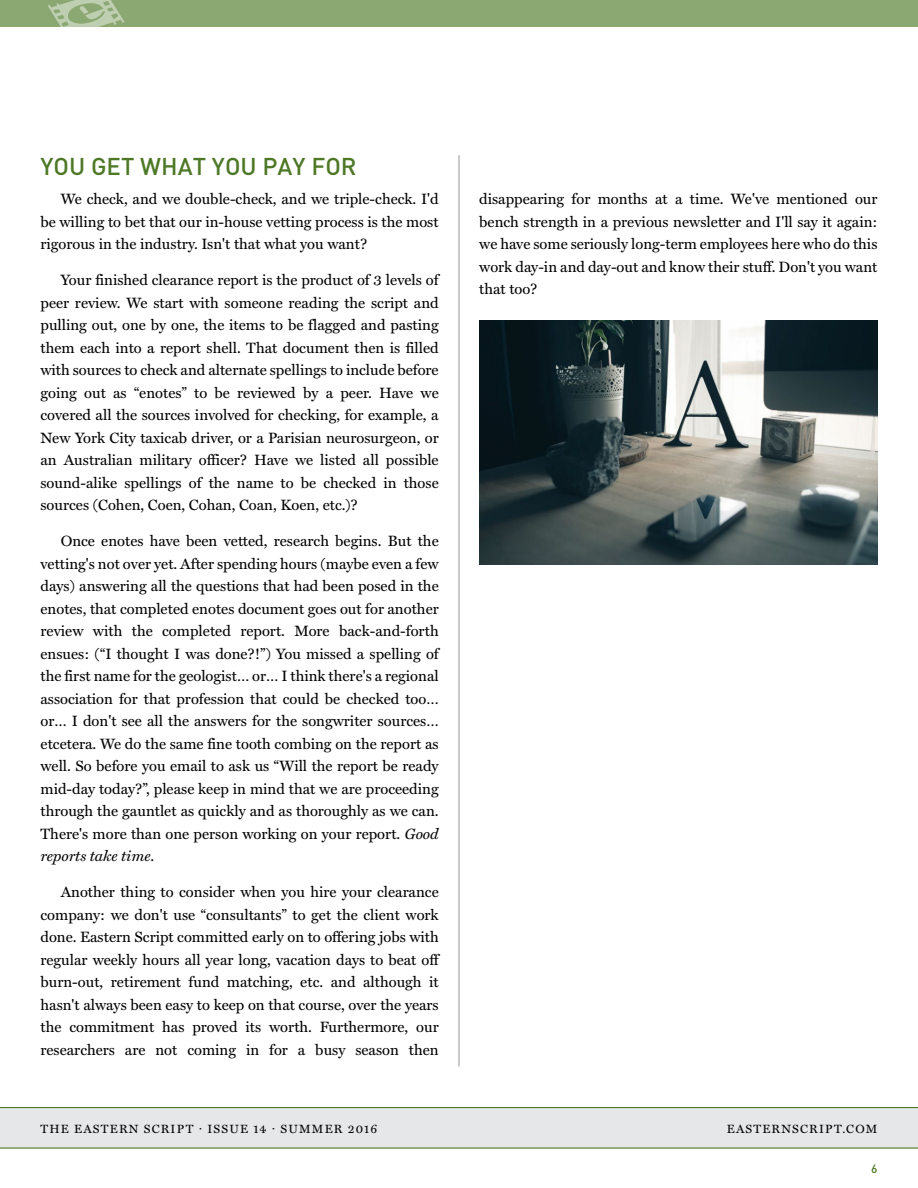
<style>
.page{position:relative;width:918px;height:1188px;background:#fff}
.page>*{position:absolute;margin:0;border:0;box-sizing:border-box;transform-origin:0 0}
.t1{font:500 24px "DIN Canfor";color:#4d7826}
.t2{font:15px/22.5px "Miller Text";color:#000;text-align:justify}
.t3{font:12px "Miller Text SC";letter-spacing:.1em;color:#000}
.t4{font:500 12px "DIN Canfor";color:#4d7826}
.s1{font-style:italic}
</style>
<div class="page">
<div style="left:0;top:1107px;width:918px;height:41px;background:#e6e7e8"></div>
<hr style="left:0;top:1148px;width:918px;height:1px;background:#4d7826">
<hr style="left:0;top:1107px;width:918px;height:1px;background:#4d7826">
<div style="left:0;top:0;width:918px;height:27px;background:#8ba772"></div>
<svg style="left:48px;top:0;width:77px;height:27px"></svg>
<img style="left:479px;top:321px;width:399px;height:244px">
<hr style="left:459px;top:155px;width:1px;height:911px;background:#939598">
<h1 class="t1" style="left:40px;top:151px;width:318px">YOU GET WHAT YOU PAY FOR</h1>
<p class="t2" style="left:40px;top:188px;width:400px;text-indent:20px">We check, and we double-check, and we triple-check. I'd be willing to bet that our in-house vetting process is the most rigorous in the industry. Isn't that what you want?</p>
<p class="t2" style="left:40px;top:269px;width:400px;text-indent:20px">Your finished clearance report is the product of 3 levels of peer review. We start with someone reading the script and pulling out, one by one, the items to be flagged and pasting them each into a report shell. That document then is filled with sources to check and alternate spellings to include before going out as “enotes” to be reviewed by a peer. Have we covered all the sources involved for checking, for example, a New York City taxicab driver, or a Parisian neurosurgeon, or an Australian military officer? Have we listed all possible sound-alike spellings of the name to be checked in those sources (Cohen, Coen, Cohan, Coan, Koen, etc.)?</p>
<p class="t2" style="left:40px;top:530px;width:400px;text-indent:20px">Once enotes have been vetted, research begins. But the vetting's not over yet. After spending hours (maybe even a few days) answering all the questions that had been posed in the enotes, that completed enotes document goes out for another review with the completed report. More back-and-forth ensues: (“I thought I was done?!”) You missed a spelling of the first name for the geologist… or… I think there's a regional association for that profession that could be checked too… or… I don't see all the answers for the songwriter sources… etcetera. We do the same fine tooth combing on the report as well. So before you email to ask us “Will the report be ready mid-day today?”, please keep in mind that we are proceeding through the gauntlet as quickly and as thoroughly as we can.<br>There's more than one person working on your report. <span class="s1">Good reports take time</span>.</p>
<p class="t2" style="left:40px;top:881px;width:400px;text-indent:20px">Another thing to consider when you hire your clearance company: we don't use “consultants” to get the client work done. Eastern Script committed early on to offering jobs with regular weekly hours all year long, vacation days to beat off burn-out, retirement fund matching, etc. and although it hasn't always been easy to keep on that course, over the years the commitment has proved its worth. Furthermore, our researchers are not coming in for a busy season then</p>
<p class="t2" style="left:479px;top:188px;width:400px">disappearing for months at a time. We've mentioned our bench strength in a previous newsletter and I'll say it again: we have some seriously long-term employees here who do this work day-in and day-out and know their stuff. Don't you want that too?</p>
<p class="t3" style="left:40px;top:1122px;width:338px">THE EASTERN SCRIPT · ISSUE 14 · SUMMER 2016</p>
<p class="t3" style="left:727px;top:1122px;width:152px">EASTERNSCRIPT.COM</p>
<p class="t4" style="left:871px;top:1161px;width:8px">6</p>
</div>
